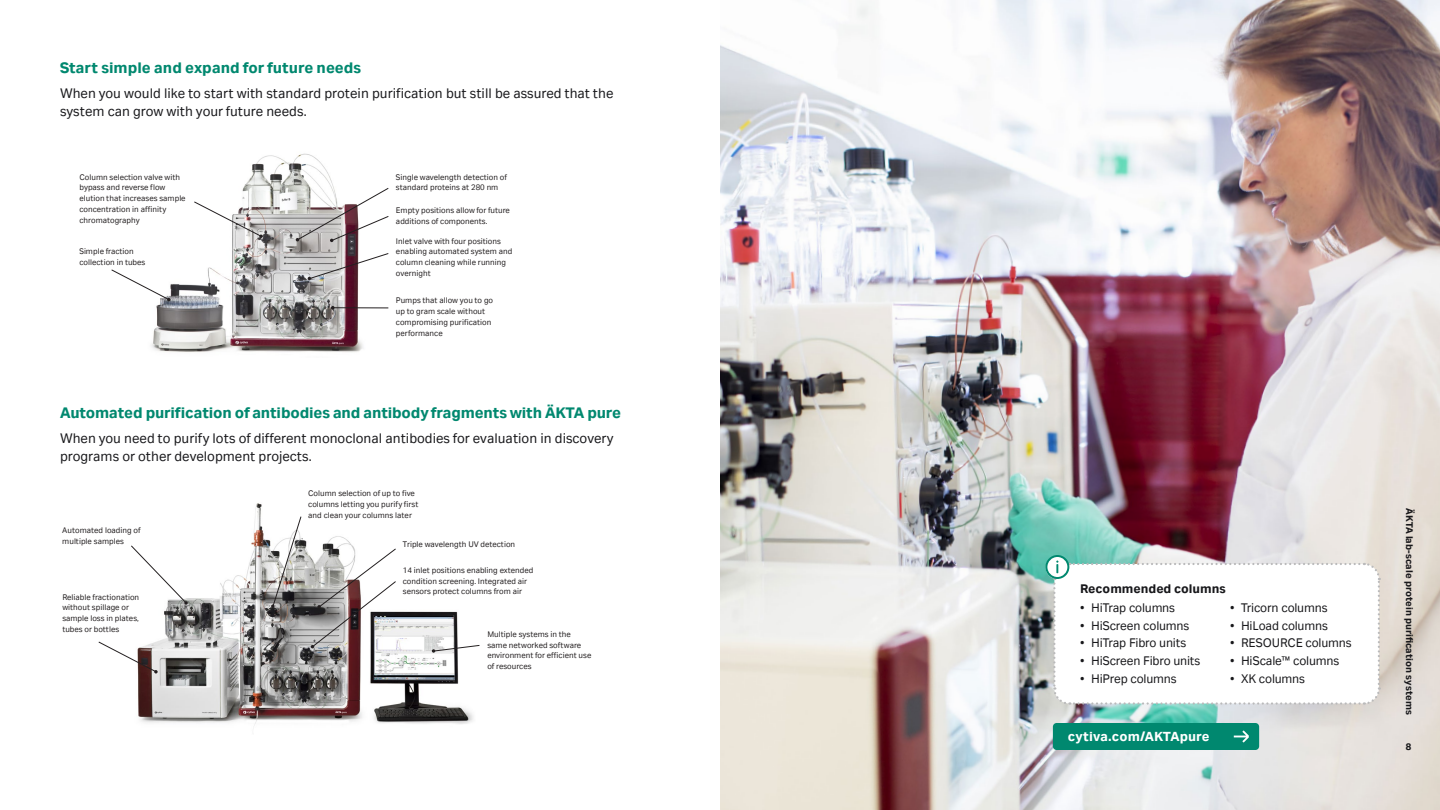
<style>
.page{position:relative;width:1440px;height:810px;background:#fff}
.page>*{position:absolute;margin:0;border:0;box-sizing:border-box;transform-origin:0 0}
.t1{font:700 16.5px "Cytiva Aktiv";letter-spacing:-.01em;color:#00886f}
.t2{font:15px/18px "Cytiva Aktiv";color:#18181b}
.t3{font:700 14.25px "Cytiva Aktiv";letter-spacing:.01em;color:#fff}
.t4{font:13.5px "Cytiva Aktiv";letter-spacing:-.015em;color:#18181b}
.t5{font:700 13.5px "Cytiva Aktiv";color:#18181b}
.t6{font:700 10.5px "Cytiva Aktiv";color:#18181b}
.t7{font:8.77px/10.9px "Cytiva Aktiv";color:#231f20}
</style>
<div class="page">
<img style="left:720px;top:0;width:720px;height:810px">
<img style="left:151px;top:153px;width:224px;height:199px">
<img style="left:138px;top:503px;width:335px;height:223px">
<svg style="left:194px;top:201px;width:69px;height:37px"></svg>
<svg style="left:131px;top:545px;width:57px;height:60px"></svg>
<svg style="left:111px;top:269px;width:60px;height:32px"></svg>
<svg style="left:98px;top:641px;width:60px;height:33px"></svg>
<svg style="left:271px;top:516px;width:31px;height:92px"></svg>
<svg style="left:308px;top:253px;width:81px;height:27px"></svg>
<svg style="left:296px;top:187px;width:93px;height:55px"></svg>
<hr style="left:333px;top:307px;width:55px;height:1px;background:#231f20">
<svg style="left:311px;top:548px;width:85px;height:100px"></svg>
<svg style="left:432px;top:645px;width:48px;height:8px"></svg>
<svg style="left:1045px;top:555px;width:336px;height:151px"></svg>
<div style="left:1053px;top:723px;width:206px;height:27px;background:#00886f;border-radius:4px"></div>
<svg style="left:1234px;top:730px;width:15px;height:13px"></svg>
<h1 class="t1" style="left:60px;top:58px;width:303px">Start simple and expand for future needs</h1>
<h2 class="t2" style="left:60px;top:84px;width:555px">When you would like to start with standard protein purification but still be assured that the system can grow with your future needs.</h2>
<p class="t7" style="left:80px;top:171px;width:108px">Column selection valve with bypass and reverse flow elution that increases sample concentration in affinity chromatography</p>
<p class="t7" style="left:80px;top:245px;width:67px">Simple fraction collection in tubes</p>
<p class="t7" style="left:396px;top:171px;width:113px">Single wavelength detection of standard proteins at 280 nm</p>
<p class="t7" style="left:396px;top:205px;width:115px">Empty positions allow for future additions of components.</p>
<p class="t7" style="left:396px;top:235px;width:118px">Inlet valve with four positions enabling automated system and column cleaning while running overnight</p>
<p class="t7" style="left:396px;top:295px;width:99px">Pumps that allow you to go up to gram scale without compromising purification performance</p>
<h1 class="t1" style="left:60px;top:403px;width:563px">Automated purification of antibodies and antibody fragments with ÄKTA pure</h1>
<h2 class="t2" style="left:60px;top:429px;width:555px">When you need to purify lots of different monoclonal antibodies for evaluation in discovery programs or other development projects.</h2>
<p class="t7" style="left:62px;top:525px;width:80px">Automated loading of multiple samples</p>
<p class="t7" style="left:62px;top:591px;width:78px">Reliable fractionation without spillage or sample loss in plates, tubes or bottles</p>
<p class="t7" style="left:308px;top:488px;width:112px">Column selection of up to five columns letting you purify first and clean your columns later</p>
<p class="t7" style="left:403px;top:538px;width:114px">Triple wavelength UV detection</p>
<p class="t7" style="left:403px;top:564px;width:132px">14 inlet positions enabling extended condition screening. Integrated air sensors protect columns from air</p>
<p class="t7" style="left:487px;top:629px;width:106px">Multiple systems in the same networked software environment for efficient use of resources</p>
<h3 class="t5" style="left:1080px;top:581px;width:147px">Recommended columns</h3>
<h3 class="t4" style="left:1080px;top:600px;width:97px">• HiTrap columns</h3>
<h3 class="t4" style="left:1080px;top:618px;width:111px">• HiScreen columns</h3>
<h3 class="t4" style="left:1080px;top:636px;width:108px">• HiTrap Fibro units</h3>
<h3 class="t4" style="left:1080px;top:654px;width:122px">• HiScreen Fibro units</h3>
<h3 class="t4" style="left:1080px;top:671px;width:98px">• HiPrep columns</h3>
<h3 class="t3" style="left:1068px;top:728px;width:143px">cytiva.com/AKTApure</h3>
<h3 class="t4" style="left:1230px;top:600px;width:99px">• Tricorn columns</h3>
<h3 class="t4" style="left:1230px;top:618px;width:99px">• HiLoad columns</h3>
<h3 class="t4" style="left:1230px;top:636px;width:123px">• RESOURCE columns</h3>
<h3 class="t4" style="left:1230px;top:654px;width:111px">• HiScale™ columns</h3>
<h3 class="t4" style="left:1230px;top:671px;width:77px">• XK columns</h3>
<p class="t6" style="left:1416px;top:508px;width:208px;rotate:90deg">ÄKTA lab-scale protein purification systems</p>
<p class="t6" style="left:1406px;top:741px;width:8px">8</p>
</div>
